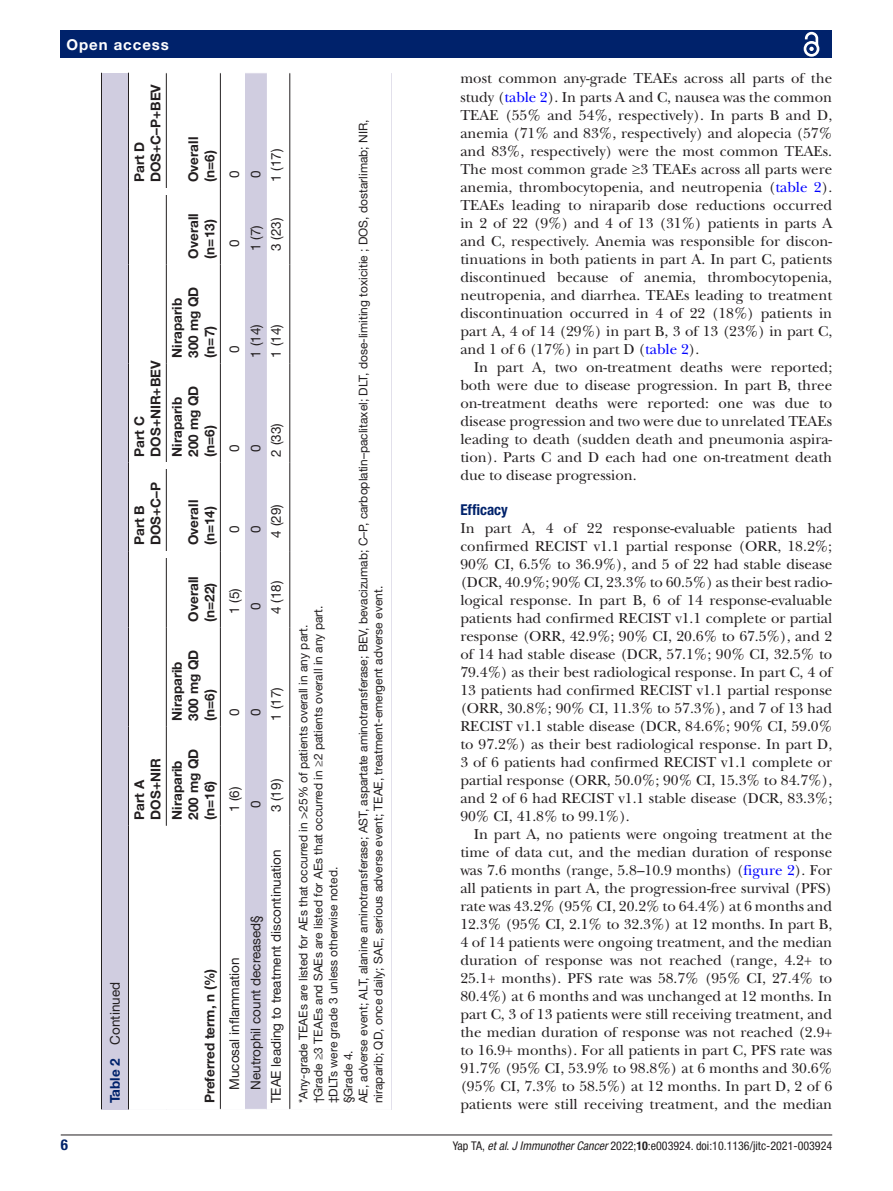
<style>
.page{position:relative;width:893px;height:1191px;background:#fff}
.page>*{position:absolute;margin:0;border:0;box-sizing:border-box;transform-origin:0 0}
.t1{font:15px/18px "New Baskerville";color:#231f20;text-align:justify}
.t2{font:700 15px "Helvetica Neue LT Std";letter-spacing:.065em;color:#fff}
.t3{font:700 condensed 15px "Helvetica Neue LT Std";color:#00226b}
.t4{font:700 13.5px/16.2px "Helvetica Neue LT Std";color:#231f20}
.t5{font:13.5px "Helvetica Neue LT Std";color:#231f20}
.t6{font:12px/15px "Helvetica Neue LT Std";color:#231f20}
.t7{font:condensed 12px "Helvetica Neue LT Std";color:#231f20}
.s1{font-weight:700;color:#00226b}
.s2{color:#00f}
.s3{font-style:italic}
.s4{font-weight:700}
</style>
<div class="page">
<hr style="left:61px;top:1134px;width:771px;height:1px;background:#231f20">
<div style="left:61px;top:31px;width:771px;height:27px;background:#00226b"></div>
<svg style="left:803px;top:31px;width:17px;height:26px"></svg>
<div style="left:120px;top:73px;width:271px;height:1036px;background:#d0cde0"></div>
<div style="left:129px;top:73px;width:262px;height:1036px;background:#fff"></div>
<hr style="left:128px;top:825px;width:1px;height:284px;background:#231f20">
<hr style="left:128px;top:726px;width:1px;height:99px;background:#231f20">
<hr style="left:128px;top:627px;width:1px;height:99px;background:#231f20">
<hr style="left:128px;top:551px;width:1px;height:76px;background:#231f20">
<hr style="left:128px;top:462px;width:1px;height:89px;background:#231f20">
<hr style="left:128px;top:363px;width:1px;height:99px;background:#231f20">
<hr style="left:128px;top:264px;width:1px;height:99px;background:#231f20">
<hr style="left:128px;top:188px;width:1px;height:76px;background:#231f20">
<hr style="left:128px;top:73px;width:1px;height:115px;background:#231f20">
<hr style="left:166px;top:726px;width:1px;height:99px;background:#231f20">
<hr style="left:166px;top:627px;width:1px;height:99px;background:#231f20">
<hr style="left:166px;top:551px;width:1px;height:76px;background:#231f20">
<hr style="left:166px;top:462px;width:1px;height:89px;background:#231f20">
<hr style="left:166px;top:363px;width:1px;height:99px;background:#231f20">
<hr style="left:166px;top:264px;width:1px;height:99px;background:#231f20">
<hr style="left:166px;top:188px;width:1px;height:76px;background:#231f20">
<hr style="left:166px;top:73px;width:1px;height:115px;background:#231f20">
<svg style="left:220px;top:73px;width:70px;height:1037px"></svg>
<hr style="left:307px;top:73px;width:1px;height:1030px;background:#fff">
<hr style="left:322px;top:73px;width:1px;height:1030px;background:#fff">
<hr style="left:337px;top:73px;width:1px;height:1030px;background:#fff">
<hr style="left:352px;top:73px;width:1px;height:1030px;background:#fff">
<hr style="left:382px;top:73px;width:1px;height:1030px;background:#fff">
<svg style="left:164px;top:551px;width:5px;height:6px"></svg>
<svg style="left:164px;top:462px;width:5px;height:6px"></svg>
<svg style="left:164px;top:188px;width:5px;height:6px"></svg>
<div style="left:102px;top:73px;width:18px;height:1036px;background:#d0cde0"></div>
<hr style="left:101px;top:73px;width:1px;height:1036px;background:#231f20">
<p class="t2" style="left:66px;top:35px;width:104px">Open access</p>
<p class="t4" style="left:131px;top:182px;width:100px;rotate:-90deg">Part D<br>DOS+C–P+BEV</p>
<p class="t4" style="left:185px;top:182px;width:47px;rotate:-90deg">Overall (n=6)</p>
<p class="t5" style="left:226px;top:177px;width:9px;rotate:-90deg">0</p>
<p class="t5" style="left:248px;top:177px;width:9px;rotate:-90deg">0</p>
<p class="t5" style="left:268px;top:182px;width:35px;rotate:-90deg">1 (17)</p>
<p class="t4" style="left:131px;top:456px;width:98px;rotate:-90deg">Part C<br>DOS+NIR+BEV</p>
<p class="t4" style="left:131px;top:545px;width:65px;rotate:-90deg">Part B<br>DOS+C–P</p>
<p class="t4" style="left:185px;top:258px;width:47px;rotate:-90deg">Overall (n=13)</p>
<p class="t4" style="left:169px;top:357px;width:73px;rotate:-90deg">Niraparib<br>300 mg QD (n=7)</p>
<p class="t4" style="left:169px;top:456px;width:73px;rotate:-90deg">Niraparib<br>200 mg QD (n=6)</p>
<p class="t4" style="left:185px;top:545px;width:47px;rotate:-90deg">Overall (n=14)</p>
<p class="t5" style="left:226px;top:246px;width:9px;rotate:-90deg">0</p>
<p class="t5" style="left:268px;top:251px;width:35px;rotate:-90deg">3 (23)</p>
<p class="t5" style="left:248px;top:251px;width:27px;rotate:-90deg">1 (7)</p>
<p class="t5" style="left:226px;top:353px;width:9px;rotate:-90deg">0</p>
<p class="t5" style="left:248px;top:357px;width:35px;rotate:-90deg">1 (14)</p>
<p class="t5" style="left:268px;top:357px;width:35px;rotate:-90deg">1 (14)</p>
<p class="t5" style="left:226px;top:452px;width:9px;rotate:-90deg">0</p>
<p class="t5" style="left:248px;top:452px;width:9px;rotate:-90deg">0</p>
<p class="t5" style="left:268px;top:456px;width:35px;rotate:-90deg">2 (33)</p>
<p class="t5" style="left:226px;top:533px;width:9px;rotate:-90deg">0</p>
<p class="t5" style="left:248px;top:533px;width:9px;rotate:-90deg">0</p>
<p class="t5" style="left:268px;top:537px;width:35px;rotate:-90deg">4 (29)</p>
<p class="t5" style="left:107px;top:1103px;width:123px;rotate:-90deg"><span class="s1">Table 2</span> Continued</p>
<p class="t4" style="left:131px;top:819px;width:63px;rotate:-90deg">Part A<br>DOS+NIR</p>
<p class="t4" style="left:185px;top:621px;width:47px;rotate:-90deg">Overall (n=22)</p>
<p class="t4" style="left:169px;top:720px;width:73px;rotate:-90deg">Niraparib<br>300 mg QD (n=6)</p>
<p class="t4" style="left:169px;top:819px;width:73px;rotate:-90deg">Niraparib<br>200 mg QD (n=16)</p>
<p class="t5" style="left:226px;top:614px;width:27px;rotate:-90deg">1 (5)</p>
<p class="t5" style="left:248px;top:609px;width:9px;rotate:-90deg">0</p>
<p class="t5" style="left:268px;top:614px;width:35px;rotate:-90deg">4 (18)</p>
<p class="t5" style="left:226px;top:716px;width:9px;rotate:-90deg">0</p>
<p class="t5" style="left:248px;top:716px;width:9px;rotate:-90deg">0</p>
<p class="t5" style="left:268px;top:720px;width:35px;rotate:-90deg">1 (17)</p>
<p class="t5" style="left:226px;top:812px;width:27px;rotate:-90deg">1 (6)</p>
<p class="t5" style="left:248px;top:807px;width:9px;rotate:-90deg">0</p>
<p class="t5" style="left:268px;top:812px;width:35px;rotate:-90deg">3 (19)</p>
<p class="t4" style="left:201px;top:1103px;width:136px;rotate:-90deg">Preferred term, n (%)</p>
<p class="t5" style="left:226px;top:1089px;width:134px;rotate:-90deg">Mucosal inflammation</p>
<p class="t5" style="left:268px;top:1103px;width:255px;rotate:-90deg">TEAE leading to treatment discontinuation</p>
<p class="t5" style="left:248px;top:1089px;width:176px;rotate:-90deg">Neutrophil count decreased§</p>
<p class="t6" style="left:295px;top:1103px;width:985px;rotate:-90deg">*Any-grade TEAEs are listed for AEs that occurred in &gt;25% of patients overall in any part.<br>†Grade ≥3 TEAEs and SAEs are listed for AEs that occurred in ≥2 patients overall in any part.<br>‡DLTs were grade 3 unless otherwise noted.<br>§Grade 4.<br>AE, adverse event; ALT, alanine aminotransferase; AST, aspartate aminotransferase; BEV, bevacizumab; C–P, carboplatin–paclitaxel; DLT, dose-limiting toxicitie ; DOS, dostarlimab; NIR, niraparib; QD, once daily; SAE, serious adverse event; TEAE, treatment-emergent adverse event.</p>
<p class="t1" style="left:460px;top:69px;width:373px">most common any-grade TEAEs across all parts of the study (<span class="s2">table 2</span>). In parts A and C, nausea was the common TEAE (55% and 54%, respectively). In parts B and D, anemia (71% and 83%, respectively) and alopecia (57% and 83%, respectively) were the most common TEAEs.<br>The most common grade ≥3 TEAEs across all parts were anemia, thrombocytopenia, and neutropenia (<span class="s2">table 2</span>).<br>TEAEs leading to niraparib dose reductions occurred in 2 of 22 (9%) and 4 of 13 (31%) patients in parts A and C, respectively. Anemia was responsible for discon&shy;tinuations in both patients in part A. In part C, patients discontinued because of anemia, thrombocytopenia, neutropenia, and diarrhea. TEAEs leading to treatment discontinuation occurred in 4 of 22 (18%) patients in part A, 4 of 14 (29%) in part B, 3 of 13 (23%) in part C, and 1 of 6 (17%) in part D (<span class="s2">table 2</span>).</p>
<p class="t1" style="left:460px;top:358px;width:373px;text-indent:14px">In part A, two on-treatment deaths were reported; both were due to disease progression. In part B, three on-treatment deaths were reported: one was due to disease progression and two were due to unrelated TEAEs leading to death (sudden death and pneumonia aspira&shy;tion). Parts C and D each had one on-treatment death due to disease progression.</p>
<p class="t3" style="left:460px;top:501px;width:49px">Efficacy</p>
<p class="t1" style="left:460px;top:519px;width:373px">In part A, 4 of 22 response-evaluable patients had confirmed RECIST v1.1 partial response (ORR, 18.2%; 90% CI, 6.5% to 36.9%), and 5 of 22 had stable disease (DCR, 40.9%; 90% CI, 23.3% to 60.5%) as their best radio&shy;logical response. In part B, 6 of 14 response-evaluable patients had confirmed RECIST v1.1 complete or partial response (ORR, 42.9%; 90% CI, 20.6% to 67.5%), and 2 of 14 had stable disease (DCR, 57.1%; 90% CI, 32.5% to 79.4%) as their best radiological response. In part C, 4 of 13 patients had confirmed RECIST v1.1 partial response (ORR, 30.8%; 90% CI, 11.3% to 57.3%), and 7 of 13 had RECIST v1.1 stable disease (DCR, 84.6%; 90% CI, 59.0% to 97.2%) as their best radiological response. In part D, 3 of 6 patients had confirmed RECIST v1.1 complete or partial response (ORR, 50.0%; 90% CI, 15.3% to 84.7%), and 2 of 6 had RECIST v1.1 stable disease (DCR, 83.3%; 90% CI, 41.8% to 99.1%).</p>
<p class="t1" style="left:460px;top:825px;width:373px;text-indent:14px">In part A, no patients were ongoing treatment at the time of data cut, and the median duration of response was 7.6 months (range, 5.8–10.9 months) (<span class="s2">figure 2</span>). For all patients in part A, the progression-free survival (PFS) rate was 43.2% (95% CI, 20.2% to 64.4%) at 6 months and 12.3% (95% CI, 2.1% to 32.3%) at 12 months. In part B, 4 of 14 patients were ongoing treatment, and the median duration of response was not reached (range, 4.2+ to 25.1+ months). PFS rate was 58.7% (95% CI, 27.4% to 80.4%) at 6 months and was unchanged at 12 months. In part C, 3 of 13 patients were still receiving treatment, and the median duration of response was not reached (2.9+ to 16.9+ months). For all patients in part C, PFS rate was 91.7% (95% CI, 53.9% to 98.8%) at 6 months and 30.6% (95% CI, 7.3% to 58.5%) at 12 months. In part D, 2 of 6 patients were still receiving treatment, and the median</p>
<p class="t3" style="left:61px;top:1135px;width:9px">6</p>
<p class="t7" style="left:453px;top:1138px;width:381px">Yap TA, <span class="s3">et al</span>. <span class="s3">J Immunother Cancer</span> 2022;<span class="s4">10</span>:e003924. doi:10.1136/jitc-2021-003924</p>
</div>
